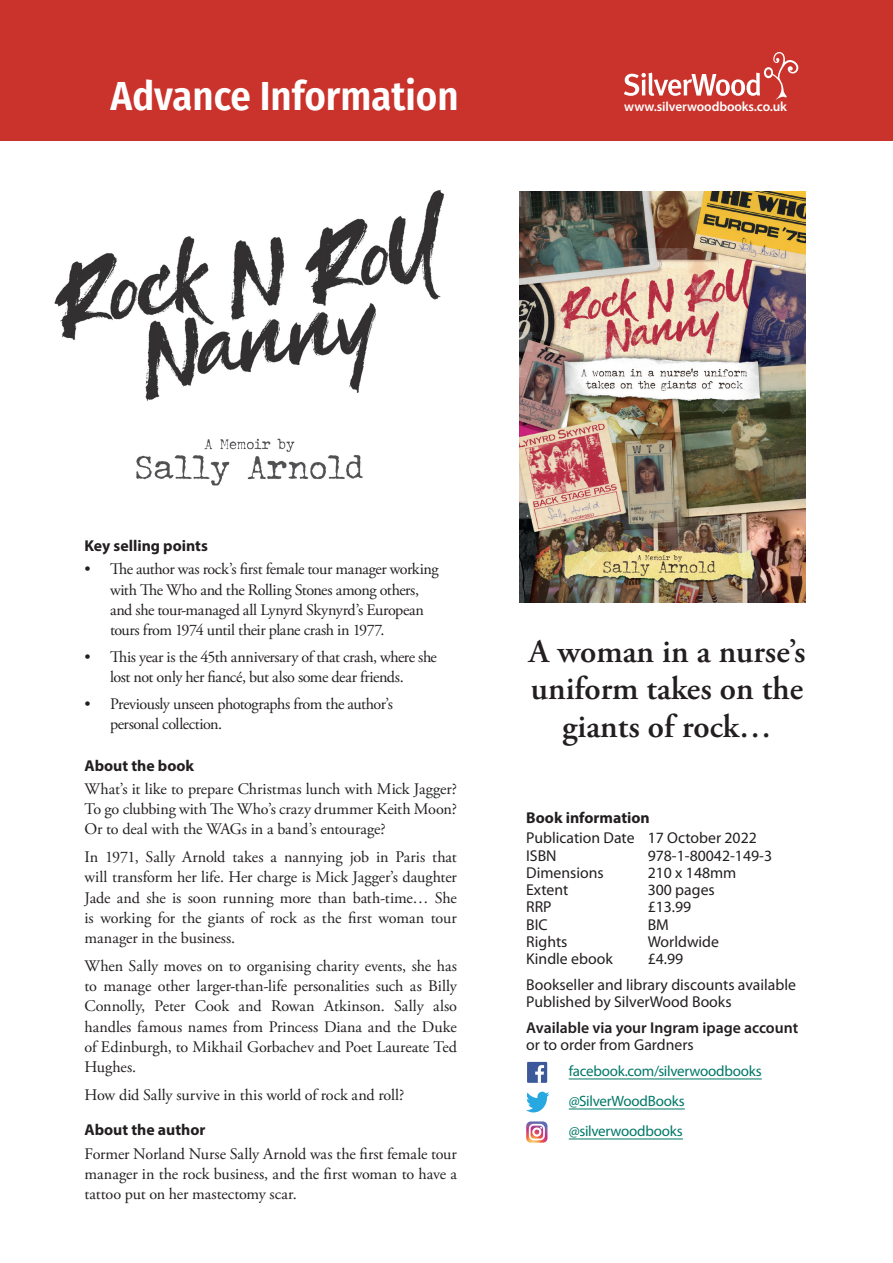
<style>
.page{position:relative;width:893px;height:1263px;background:#fff}
.page>*{position:absolute;margin:0;border:0;box-sizing:border-box;transform-origin:0 0}
.t1{font:600 40.5px "Fira Sans Condensed";color:#fff}
.t2{font:600 33px/37.5px "Adobe Garamond Pro";color:#231f20;text-align:center}
.t3{font:16.2px/20.2px "Adobe Garamond Pro";letter-spacing:-.02em;color:#231f20;text-align:justify}
.t4{font:15.75px/17.2px "Myriad Pro";color:#231f20}
.t5{font:700 15.75px "Myriad Pro";color:#231f20}
.t6{font:600 15.75px "Myriad Pro";color:#231f20}
.t7{font:15px/30px "Myriad Pro";letter-spacing:-.02em;color:#007868}
.t8{font:600 13.35px "Myriad Pro";letter-spacing:-.01em;color:#fff}
</style>
<div class="page">
<img style="left:520px;top:192px;width:286px;height:410px">
<hr style="left:569px;top:1078px;width:193px;height:1px;background:#007868">
<hr style="left:569px;top:1108px;width:116px;height:1px;background:#007868">
<hr style="left:569px;top:1138px;width:114px;height:1px;background:#007868">
<div style="left:527px;top:1062px;width:20px;height:21px;background:#3c5a99"></div>
<svg style="left:535px;top:1065px;width:9px;height:18px"></svg>
<svg style="left:526px;top:1092px;width:23px;height:20px"></svg>
<svg style="left:526px;top:1121px;width:21px;height:22px"></svg>
<div style="left:0;top:0;width:893px;height:140px;background:#c9332b"></div>
<svg style="left:624px;top:52px;width:174px;height:48px"></svg>
<img style="left:54px;top:190px;width:391px;height:296px">
<h1 class="t1" style="left:111px;top:63px;width:350px">Advance Information</h1>
<p class="t8" style="left:624px;top:98px;width:164px">www.silverwoodbooks.co.uk</p>
<p class="t5" style="left:85px;top:535px;width:125px">Key selling points</p>
<p class="t3" style="left:110px;top:560px;width:330px;text-align:left;text-indent:-26px">• The author was rock’s first female tour manager working with The Who and the Rolling Stones among others, and she tour-managed all Lynyrd Skynyrd’s European tours from 1974 until their plane crash in 1977.</p>
<p class="t3" style="left:85px;top:647px;width:354px;text-align:center">• This year is the 45th anniversary of that crash, where she lost not only her fiancé, but also some dear friends.</p>
<p class="t3" style="left:110px;top:694px;width:284px;text-indent:-26px">• Previously unseen photographs from the author’s personal collection.</p>
<p class="t5" style="left:85px;top:755px;width:111px">About the book</p>
<p class="t3" style="left:85px;top:779px;width:374px">What’s it like to prepare Christmas lunch with Mick Jagger?<br>To go clubbing with The Who’s crazy drummer Keith Moon?<br>Or to deal with the WAGs in a band’s entourage?</p>
<p class="t3" style="left:85px;top:847px;width:374px">In 1971, Sally Arnold takes a nannying job in Paris that will transform her life. Her charge is Mick Jagger’s daughter Jade and she is soon running more than bath-time… She is working for the giants of rock as the first woman tour manager in the business.</p>
<p class="t3" style="left:85px;top:956px;width:374px">When Sally moves on to organising charity events, she has to manage other larger-than-life personalities such as Billy Connolly, Peter Cook and Rowan Atkinson. Sally also handles famous names from Princess Diana and the Duke of Edinburgh, to Mikhail Gorbachev and Poet Laureate Ted Hughes.</p>
<p class="t3" style="left:85px;top:1085px;width:321px">How did Sally survive in this world of rock and roll?</p>
<p class="t5" style="left:85px;top:1120px;width:123px">About the author</p>
<p class="t3" style="left:85px;top:1144px;width:374px">Former Norland Nurse Sally Arnold was the first female tour manager in the rock business, and the first woman to have a tattoo put on her mastectomy scar.</p>
<h2 class="t2" style="left:529px;top:633px;width:278px">A woman in a nurse’s uniform takes on the giants of rock…</h2>
<p class="t5" style="left:526px;top:807px;width:125px">Book information</p>
<p class="t4" style="left:526px;top:829px;width:232px">Publication Date 17 October 2022<br>ISBN</p>
<p class="t4" style="left:648px;top:846px;width:126px">978-1-80042-149-3</p>
<p class="t4" style="left:526px;top:864px;width:79px">Dimensions</p>
<p class="t4" style="left:648px;top:864px;width:90px">210 x 148mm</p>
<p class="t4" style="left:526px;top:881px;width:44px">Extent</p>
<p class="t4" style="left:648px;top:881px;width:69px">300 pages</p>
<p class="t4" style="left:526px;top:898px;width:27px">RRP</p>
<p class="t4" style="left:648px;top:898px;width:45px">£13.99</p>
<p class="t4" style="left:526px;top:915px;width:23px">BIC</p>
<p class="t4" style="left:648px;top:915px;width:23px">BM</p>
<p class="t4" style="left:526px;top:933px;width:43px">Rights</p>
<p class="t4" style="left:648px;top:933px;width:73px">Worldwide</p>
<p class="t4" style="left:526px;top:950px;width:88px">Kindle ebook</p>
<p class="t4" style="left:526px;top:946px;width:271px;line-height:25.8px;text-align:center">£4.99<br>Bookseller and library discounts available</p>
<p class="t4" style="left:526px;top:993px;width:207px">Published by SilverWood Books</p>
<p class="t6" style="left:526px;top:1017px;width:274px">Available via your Ingram ipage account</p>
<p class="t4" style="left:526px;top:1036px;width:169px">or to order from Gardners</p>
<p class="t7" style="left:569px;top:1056px;width:195px">facebook.com/silverwoodbooks @SilverWoodBooks @silverwoodbooks</p>
</div>
